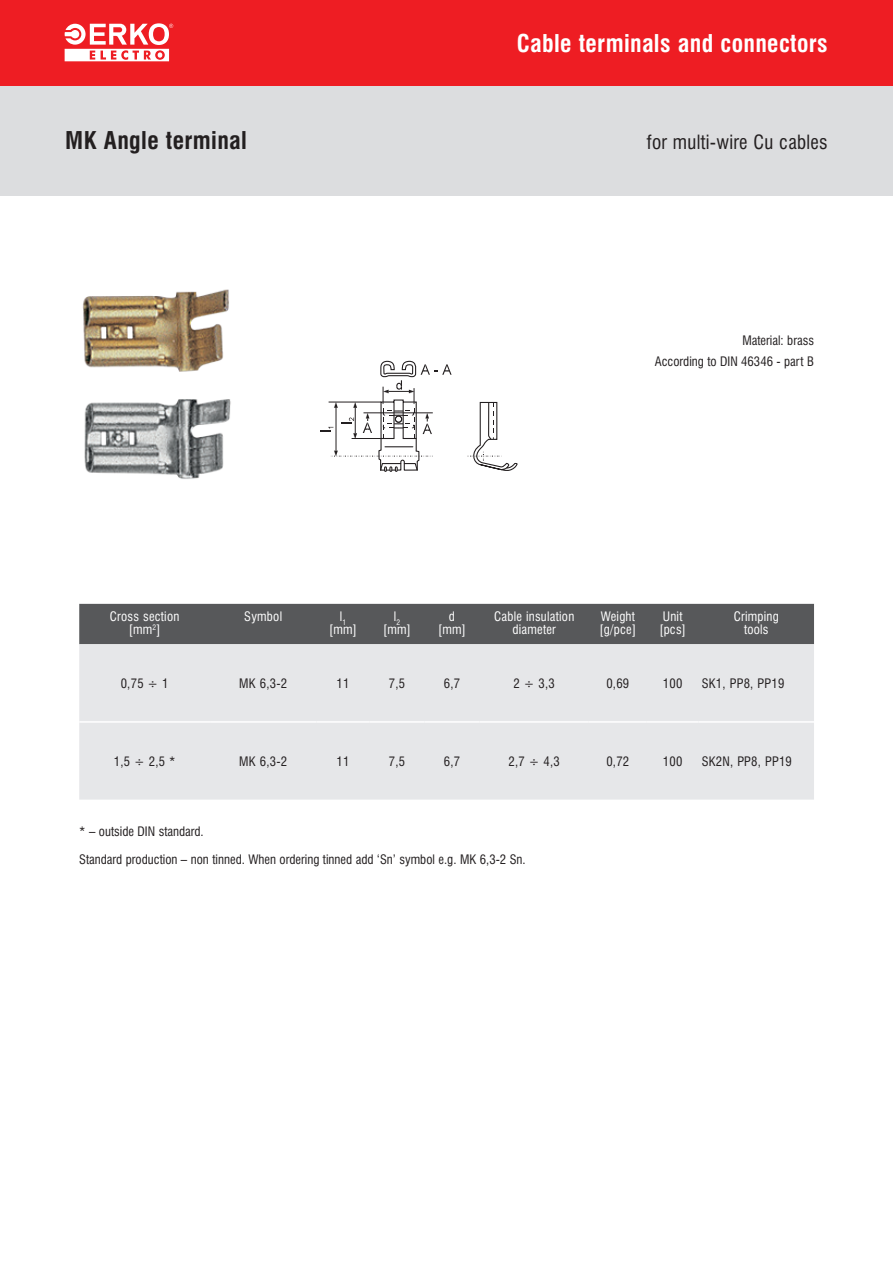
<style>
.page{position:relative;width:893px;height:1263px;background:#fff}
.page>*{position:absolute;margin:0;border:0;box-sizing:border-box;transform-origin:0 0}
._1_NAZWY_TYTULY{font:700 22.5px "Swis 721 Cn PL";letter-spacing:.015em;color:#fff}
._1_NAZWY_TYTULY-2{font:700 22.5px "Swis 721 Cn PL";letter-spacing:.015em;color:#231f20}
._1_NAZWY_TYTULY-3{font:18px "Swis 721 Cn PL";letter-spacing:.015em;color:#231f20}
._5_PKWiU{font:12px "Swis 721 Cn PL";color:#231f20}
.tabela_heder{font:12px/13.5px "Swis 721 Cn PL";letter-spacing:.02em;color:#fff;text-align:center}
.tabela_cells_1{font:12px "Swis 721 Cn PL";letter-spacing:.02em;color:#231f20}
.tabela_cell2{font:12px "Swis 721 Cn PL";letter-spacing:.02em;color:#231f20}
._3_notka_PL{font:12px "Swis 721 Cn PL";color:#231f20}
.tabela_heder_2{font:12px "Swis 721 Cn PL";letter-spacing:.02em;color:#fff}
</style>
<div class="page">
<div style="left:0;top:85px;width:893px;height:111px;background:#dcdddf"></div>
<div style="left:0;top:0;width:893px;height:85px;background:#ee1d23"></div>
<svg style="left:65px;top:23px;width:108px;height:38px"></svg>
<img style="left:82px;top:289px;width:149px;height:190px">
<div style="left:79px;top:604px;width:735px;height:40px;background:#57585a"></div>
<div style="left:79px;top:644px;width:735px;height:156px;background:#e6e7e9"></div>
<hr style="left:79px;top:721px;width:131px;height:2px;background:#fff">
<hr style="left:210px;top:721px;width:106px;height:2px;background:#fff">
<hr style="left:316px;top:721px;width:54px;height:2px;background:#fff">
<hr style="left:370px;top:721px;width:54px;height:2px;background:#fff">
<hr style="left:424px;top:721px;width:56px;height:2px;background:#fff">
<hr style="left:480px;top:721px;width:109px;height:2px;background:#fff">
<hr style="left:589px;top:721px;width:58px;height:2px;background:#fff">
<hr style="left:647px;top:721px;width:52px;height:2px;background:#fff">
<hr style="left:699px;top:721px;width:115px;height:2px;background:#fff">
<svg style="left:467px;top:401px;width:51px;height:70px"></svg>
<svg style="left:320px;top:360px;width:132px;height:112px"></svg>
<p class="_1_NAZWY_TYTULY" style="left:517px;top:29px;width:312px">Cable terminals and connectors</p>
<p class="_1_NAZWY_TYTULY-2" style="left:65px;top:126px;width:183px">MK Angle terminal</p>
<p class="_1_NAZWY_TYTULY-3" style="left:647px;top:131px;width:182px">for multi-wire Cu cables</p>
<p class="_3_notka_PL" style="left:742px;top:333px;width:73px">Material: brass</p>
<p class="_3_notka_PL" style="left:655px;top:354px;width:161px">According to DIN 46346 - part B</p>
<p class="tabela_heder" style="left:110px;top:609px;width:71px">Cross section [mm<sup>2</sup>]</p>
<p class="tabela_heder_2" style="left:244px;top:608px;width:39px">Symbol</p>
<p class="tabela_heder" style="left:340px;top:609px;width:8px">l<sub>1</sub></p>
<p class="tabela_heder" style="left:329px;top:623px;width:29px">[mm]</p>
<p class="tabela_heder" style="left:394px;top:609px;width:8px">l<sub>2</sub></p>
<p class="tabela_heder" style="left:383px;top:623px;width:29px">[mm]</p>
<p class="tabela_heder" style="left:449px;top:609px;width:8px">d</p>
<p class="tabela_heder" style="left:438px;top:623px;width:29px">[mm]</p>
<p class="tabela_heder" style="left:494px;top:609px;width:82px">Cable insulation diameter</p>
<p class="tabela_heder" style="left:601px;top:609px;width:36px">Weight</p>
<p class="tabela_heder" style="left:599px;top:623px;width:38px">[g/pce]</p>
<p class="tabela_heder" style="left:663px;top:609px;width:21px">Unit</p>
<p class="tabela_heder" style="left:659px;top:623px;width:28px">[pcs]</p>
<p class="tabela_heder" style="left:734px;top:609px;width:47px">Crimping tools</p>
<p class="tabela_cells_1" style="left:121px;top:676px;width:49px">0,75 ÷ 1</p>
<p class="tabela_cell2" style="left:239px;top:676px;width:49px">MK 6,3-2</p>
<p class="tabela_cells_1" style="left:337px;top:676px;width:14px">11</p>
<p class="tabela_cells_1" style="left:389px;top:676px;width:18px">7,5</p>
<p class="tabela_cells_1" style="left:444px;top:676px;width:18px">6,7</p>
<p class="tabela_cells_1" style="left:514px;top:676px;width:43px">2 ÷ 3,3</p>
<p class="tabela_cells_1" style="left:606px;top:676px;width:24px">0,69</p>
<p class="tabela_cells_1" style="left:663px;top:676px;width:21px">100</p>
<p class="tabela_cell2" style="left:702px;top:676px;width:84px">SK1, PP8, PP19</p>
<p class="tabela_cells_1" style="left:114px;top:753px;width:63px">1,5 ÷ 2,5 *</p>
<p class="tabela_cell2" style="left:239px;top:753px;width:49px">MK 6,3-2</p>
<p class="tabela_cells_1" style="left:337px;top:753px;width:14px">11</p>
<p class="tabela_cells_1" style="left:389px;top:753px;width:18px">7,5</p>
<p class="tabela_cells_1" style="left:444px;top:753px;width:18px">6,7</p>
<p class="tabela_cells_1" style="left:509px;top:753px;width:53px">2,7 ÷ 4,3</p>
<p class="tabela_cells_1" style="left:606px;top:753px;width:24px">0,72</p>
<p class="tabela_cells_1" style="left:663px;top:753px;width:21px">100</p>
<p class="tabela_cell2" style="left:702px;top:753px;width:92px">SK2N, PP8, PP19</p>
<p class="_5_PKWiU" style="left:79px;top:824px;width:126px">* – outside DIN standard.</p>
<p class="_5_PKWiU" style="left:79px;top:852px;width:448px">Standard production – non tinned. When ordering tinned add ‘Sn’ symbol e.g. MK 6,3-2 Sn.</p>
</div>
